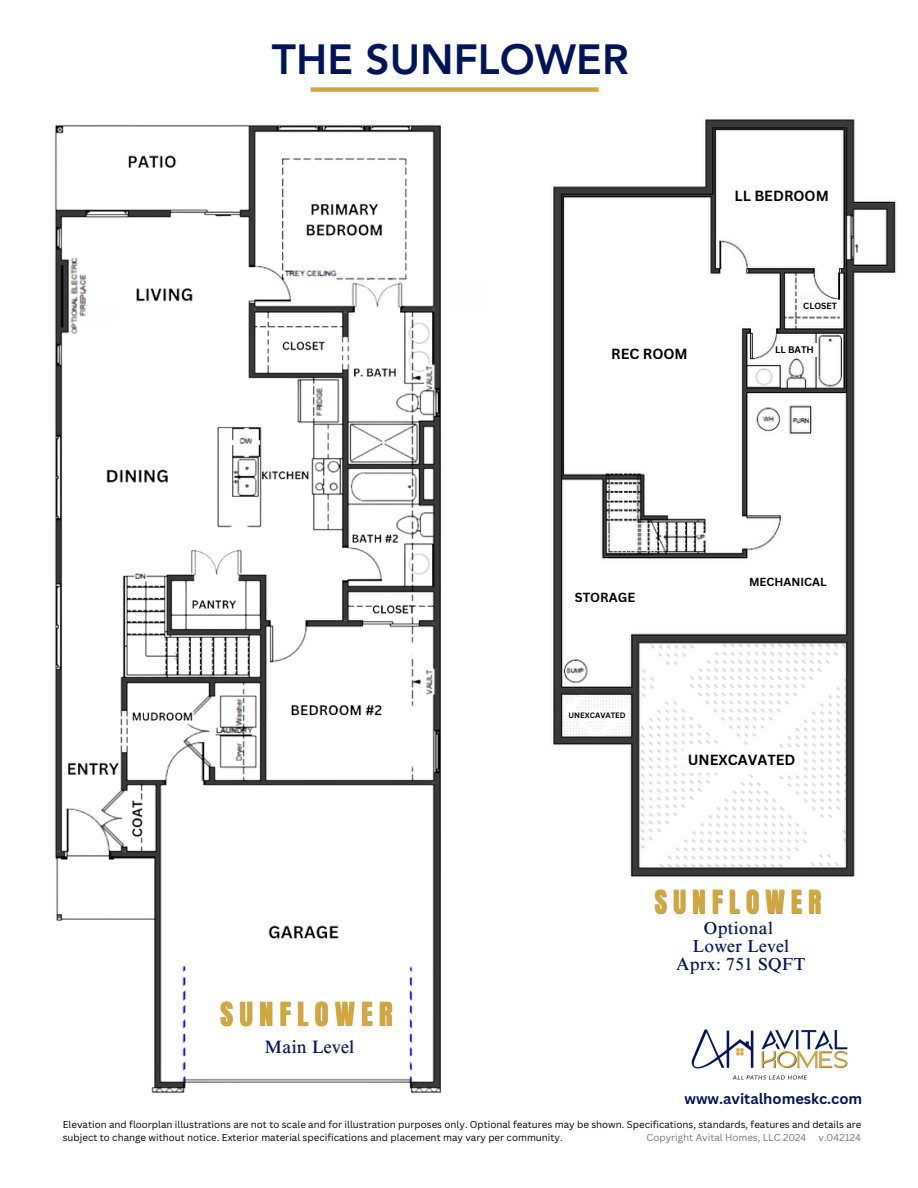
<style>
.page{position:relative;width:918px;height:1188px;background:#fff}
.page>*{position:absolute;margin:0;border:0;box-sizing:border-box;transform-origin:0 0}
.t1{font:800 42.15px "Avenir LT Pro";color:#001559}
.t2{font:28.05px "Anton";letter-spacing:.225em;color:#d3a738}
.t3{font:27.3px "Anton";letter-spacing:.225em;color:#d3a738}
.t4{font:17.85px "Times NRMT Pro";letter-spacing:.015em;color:#001559}
.t5{font:17.25px "Times NRMT Pro";letter-spacing:.025em;color:#001559}
.t6{font:700 14.7px "Canva Sans";color:#001559}
.t7{font:700 14.25px "Canva Sans";color:#000}
.t8{font:700 12.9px "Canva Sans";color:#000}
.t9{font:700 11.4px "Canva Sans";color:#000}
.t10{font:9.75px/13px "Canva Sans";color:#000}
.t11{font:9.75px "Canva Sans";color:#777}
.t12{font:700 9.3px "Canva Sans";color:#000}
.t13{font:700 8.7px "Canva Sans";color:#000}
.t14{font:700 7.65px "Canva Sans";color:#000}
</style>
<div class="page">
<img style="left:691px;top:1029px;width:157px;height:51px">
<div style="left:311px;top:87px;width:288px;height:5px;background:#d3a738"></div>
<img style="left:572px;top:119px;width:324px;height:758px">
<svg style="left:572px;top:643px;width:273px;height:224px"></svg>
<svg style="left:605px;top:341px;width:89px;height:25px"></svg>
<div style="left:749px;top:575px;width:78px;height:15px;background:#fff"></div>
<div style="left:734px;top:186px;width:95px;height:19px;background:#fff"></div>
<div style="left:775px;top:343px;width:41px;height:14px;background:#fff"></div>
<div style="left:803px;top:300px;width:34px;height:12px;background:#fff"></div>
<div style="left:575px;top:588px;width:60px;height:18px;background:#fff"></div>
<img style="left:54px;top:124px;width:518px;height:970px">
<p class="t1" style="left:272px;top:42px;width:358px">THE SUNFLOWER</p>
<h6 class="t7" style="left:611px;top:344px;width:78px">REC ROOM</h6>
<p class="t7" style="left:734px;top:186px;width:96px">LL BEDROOM</p>
<p class="t13" style="left:803px;top:300px;width:35px">CLOSET</p>
<p class="t12" style="left:775px;top:343px;width:40px">LL BATH</p>
<h4 class="t8" style="left:575px;top:588px;width:62px">STORAGE</h4>
<p class="t14" style="left:569px;top:710px;width:59px">UNEXCAVATED</p>
<p class="t9" style="left:749px;top:574px;width:79px">MECHANICAL</p>
<p class="t7" style="left:688px;top:750px;width:109px">UNEXCAVATED</p>
<p class="t2" style="left:220px;top:994px;width:174px">SUNFLOWER</p>
<h4 class="t4" style="left:265px;top:1040px;width:91px">Main Level</h4>
<p class="t3" style="left:655px;top:882px;width:168px">SUNFLOWER</p>
<h2 class="t5" style="left:704px;top:921px;width:70px">Optional</h2>
<p class="t5" style="left:692px;top:939px;width:98px">Lower Level</p>
<h5 class="t5" style="left:676px;top:957px;width:131px">Aprx: 751 SQFT</h5>
<h1 class="t6" style="left:685px;top:1088px;width:179px">www.avitalhomeskc.com</h1>
<h4 class="t10" style="left:63px;top:1118px;width:800px">Elevation and floorplan illustrations are not to scale and for illustration purposes only. Optional features may be shown. Specifications, standards, features and details are subject to change without notice. Exterior material specifications and placement may vary per community.</h4>
<h4 class="t11" style="left:647px;top:1131px;width:216px">Copyright Avital Homes, LLC 2024 v.042124</h4>
</div>
